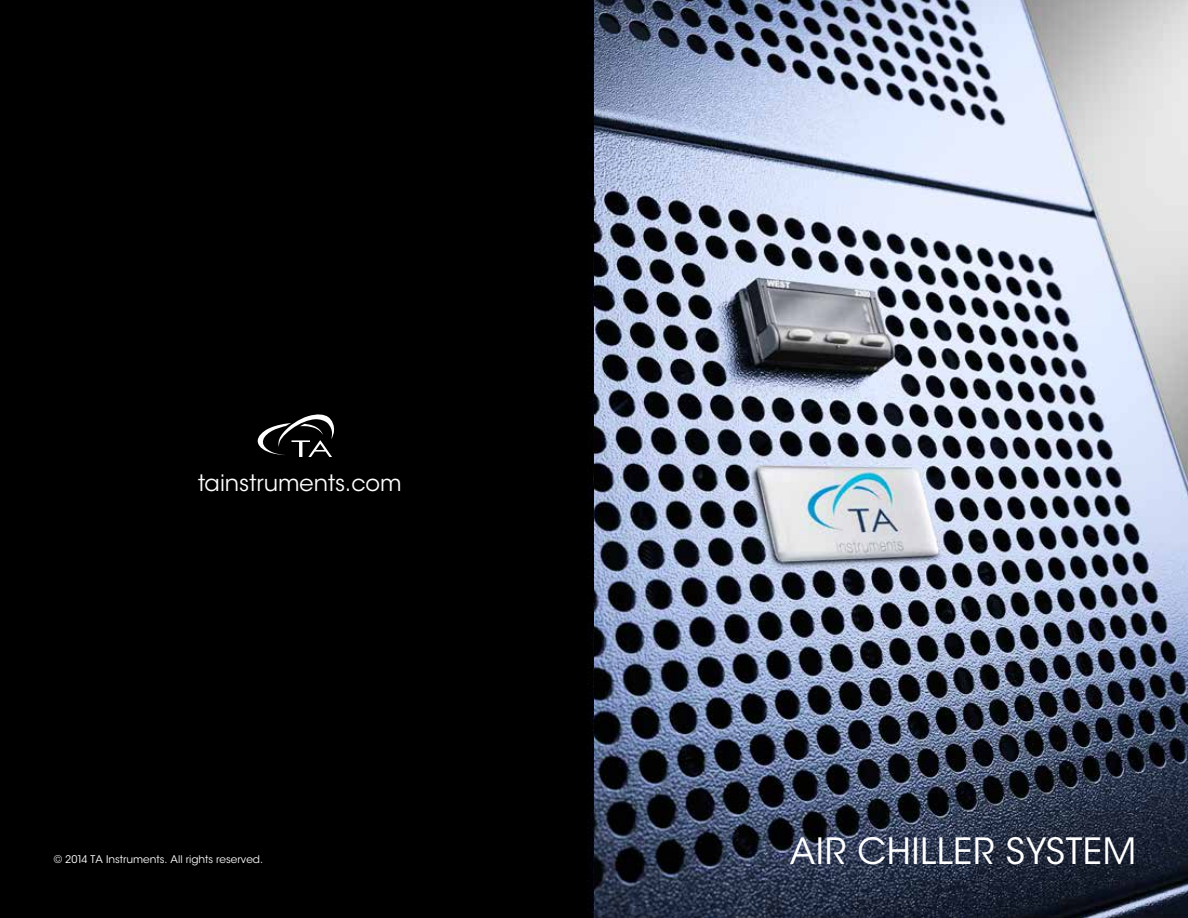
<style>
.page{position:relative;width:1188px;height:918px;background:#fff}
.page>*{position:absolute;margin:0;border:0;box-sizing:border-box;transform-origin:0 0}
.t1{font:36px "ITC Avant Garde Std";letter-spacing:.015em;color:#fff}
.t2{font:22.5px "ITC Avant Garde Std";color:#fff}
.t3{font:10.5px "ITC Avant Garde Std";color:#fff}
</style>
<div class="page">
<img style="left:0;top:0;width:1188px;height:918px">
<svg style="left:258px;top:414px;width:76px;height:43px"></svg>
<h2 class="t2" style="left:198px;top:469px;width:205px">tainstruments.com</h2>
<p class="t3" style="left:54px;top:853px;width:211px">© 2014 TA Instruments. All rights reserved.</p>
<h1 class="t1" style="left:790px;top:829px;width:348px">AIR CHILLER SYSTEM</h1>
</div>
